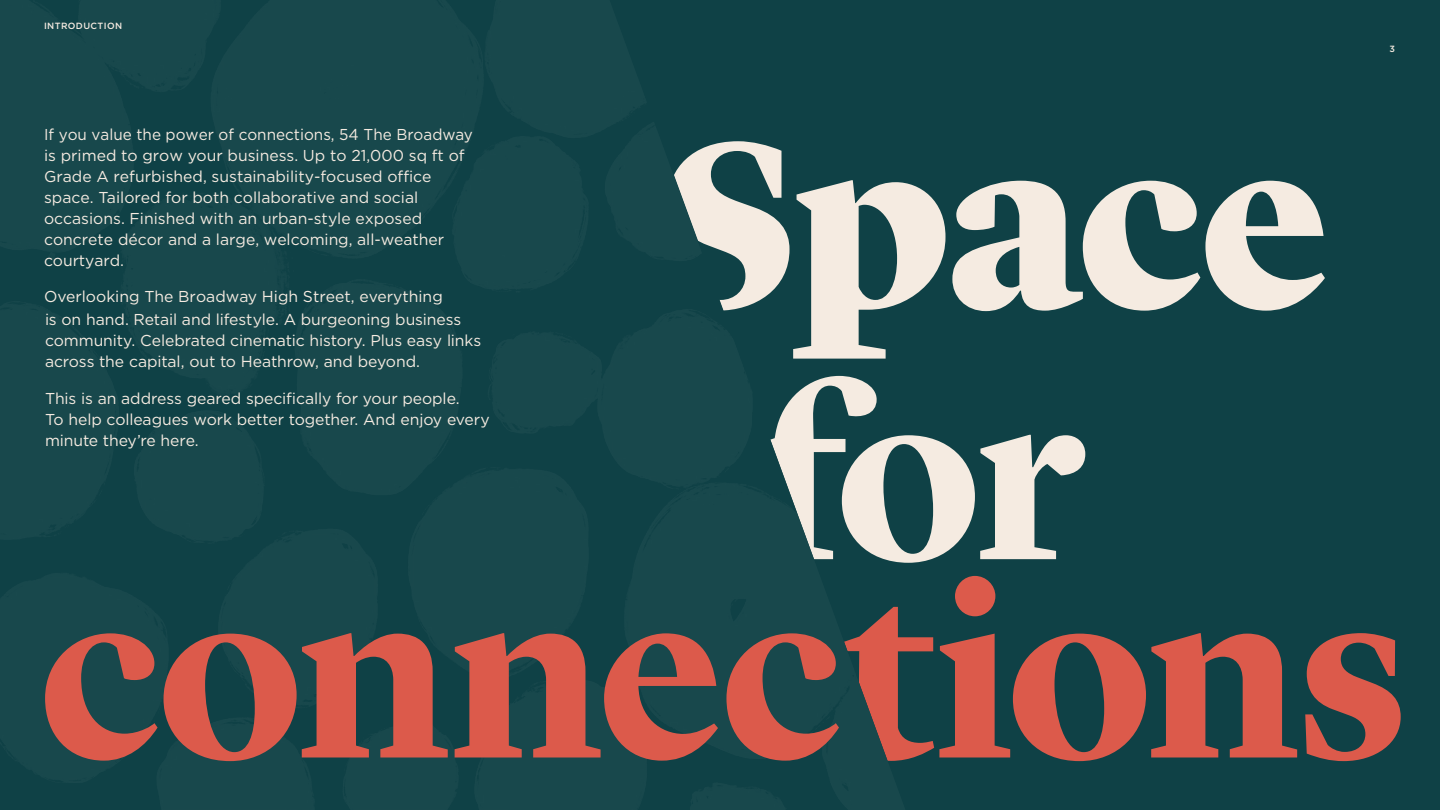
<style>
.page{position:relative;width:1440px;height:810px;background:#0f4146}
.page>*{position:absolute;margin:0;border:0;box-sizing:border-box;transform-origin:0 0}
.t1{font:700 243.38px "Lyon Display";letter-spacing:-.02em;color:#dc5a4b}
.t2{font:900 243.38px "Lyon Display";letter-spacing:-.015em;color:#f5ebe1}
.t3{font:700 243.38px "Lyon Display";color:#f5ebe1}
.t4{font:15.75px/21px "Gotham";color:#f5ebe1}
.t5{font:500 9px "Gotham";letter-spacing:.045em;color:#f5ebe1}
</style>
<div class="page">
<p class="t5" style="left:44px;top:20px;width:80px">INTRODUCTION</p>
<p class="t5" style="left:1389px;top:43px;width:7px">3</p>
<p class="t4" style="left:44px;top:123px;width:430px">If you value the power of connections, 54 The Broadway is primed to grow your business. Up to 21,000 sq ft of Grade A refurbished, sustainability-focused office space. Tailored for both collaborative and social occasions. Finished with an urban-style exposed concrete décor and a large, welcoming, all-weather courtyard.</p>
<p class="t4" style="left:44px;top:286px;width:400px">Overlooking The Broadway High Street, everything</p>
<h1 class="t2" style="left:656px;top:43px;width:678px">Space</h1>
<h1 class="t3" style="left:755px;top:295px;width:329px">for</h1>
<h1 class="t1" style="left:39px;top:493px;width:1372px">connections</h1>
<p class="t4" style="left:45px;top:309px;width:438px">is on hand. Retail and lifestyle. A burgeoning business community. Celebrated cinematic history. Plus easy links across the capital, out to Heathrow, and beyond.</p>
<p class="t4" style="left:45px;top:388px;width:446px">This is an address geared specifically for your people.<br>To help colleagues work better together. And enjoy every minute they’re here.</p>
</div>
